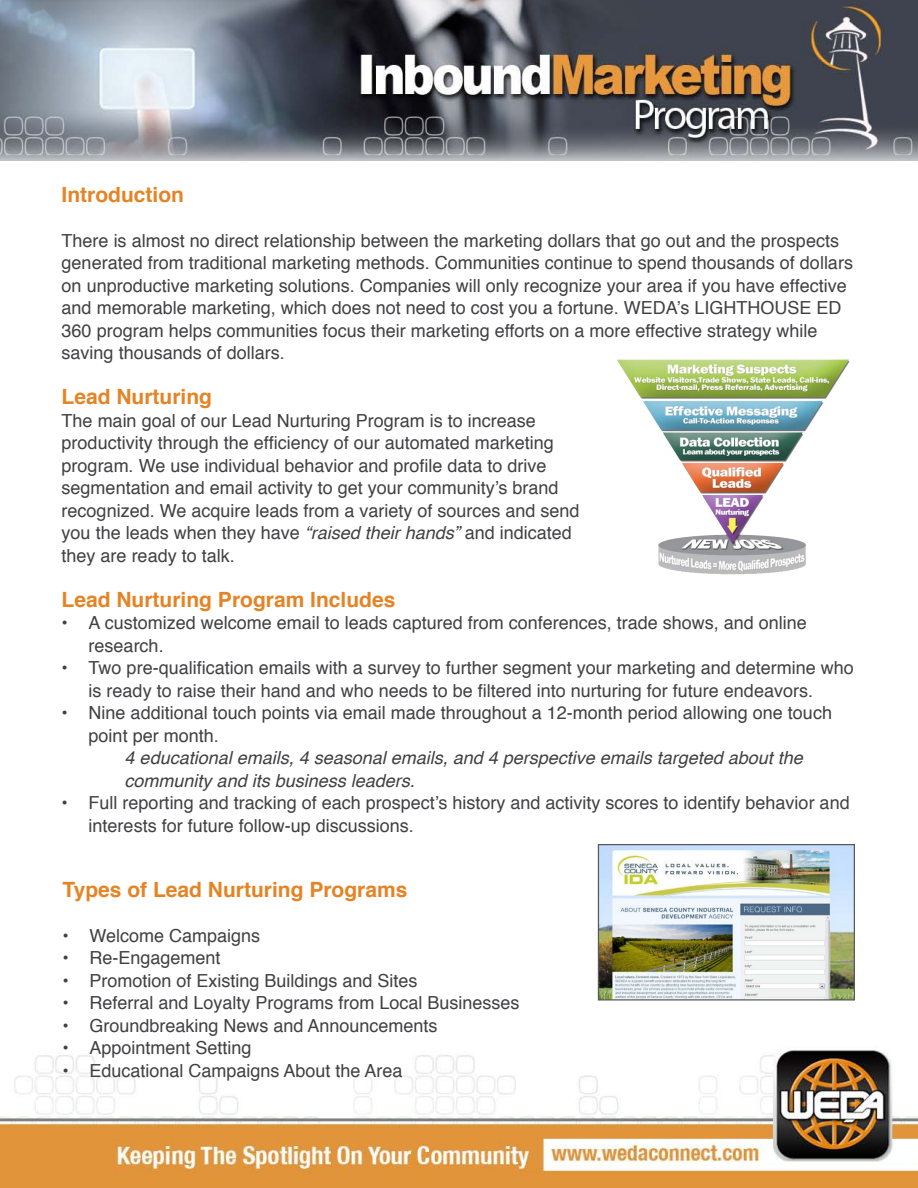
<style>
.page{position:relative;width:918px;height:1188px;background:#fff}
.page>*{position:absolute;margin:0;border:0;box-sizing:border-box;transform-origin:0 0}
.t1{font:700 21px "Helvetica";color:#e58425}
.t2{font:18px/22.5px "Helvetica";color:#414042}
.t3{font:italic 18px/22.5px "Helvetica";color:#414042}
.s1{font-style:italic}
</style>
<div class="page">
<img style="left:0;top:0;width:918px;height:1188px">
<img style="left:598px;top:352px;width:273px;height:231px">
<img style="left:600px;top:846px;width:253px;height:153px">
<div style="left:598px;top:844px;width:257px;height:157px;border:1px solid #58595b"></div>
<p class="t1" style="left:62px;top:177px;width:124px">Introduction</p>
<p class="t2" style="left:62px;top:230px;width:793px">There is almost no direct relationship between the marketing dollars that go out and the prospects generated from traditional marketing methods. Communities continue to spend thousands of dollars on unproductive marketing solutions. Companies will only recognize your area if you have effective and memorable marketing, which does not need to cost you a fortune. WEDA’s LIGHTHOUSE ED 360 program helps communities focus their marketing efforts on a more effective strategy while saving thousands of dollars.</p>
<p class="t1" style="left:62px;top:380px;width:152px">Lead Nurturing</p>
<p class="t2" style="left:62px;top:410px;width:519px">The main goal of our Lead Nurturing Program is to increase productivity through the efficiency of our automated marketing program. We use individual behavior and profile data to drive segmentation and email activity to get your community’s brand recognized. We acquire leads from a variety of sources and send you the leads when they have <span class="s1">“raised their hands”</span> and indicated they are ready to talk.</p>
<p class="t1" style="left:62px;top:582px;width:335px">Lead Nurturing Program Includes</p>
<p class="t2" style="left:89px;top:612px;width:720px;text-indent:-27px">• A customized welcome email to leads captured from conferences, trade shows, and online research.</p>
<p class="t2" style="left:89px;top:657px;width:767px;text-indent:-27px">• Two pre-qualification emails with a survey to further segment your marketing and determine who is ready to raise their hand and who needs to be filtered into nurturing for future endeavors.</p>
<p class="t2" style="left:89px;top:702px;width:745px;text-indent:-27px">• Nine additional touch points via email made throughout a 12-month period allowing one touch point per month.</p>
<p class="t3" style="left:125px;top:747px;width:680px">4 educational emails, 4 seasonal emails, and 4 perspective emails targeted about the community and its business leaders.</p>
<p class="t2" style="left:89px;top:792px;width:763px;text-indent:-27px">• Full reporting and tracking of each prospect’s history and activity scores to identify behavior and interests for future follow-up discussions.</p>
<p class="t1" style="left:62px;top:873px;width:347px">Types of Lead Nurturing Programs</p>
<p class="t2" style="left:62px;top:925px;width:199px">• Welcome Campaigns</p>
<p class="t2" style="left:62px;top:947px;width:160px">• Re-Engagement</p>
<p class="t2" style="left:62px;top:970px;width:357px">• Promotion of Existing Buildings and Sites</p>
<p class="t2" style="left:62px;top:992px;width:459px">• Referral and Loyalty Programs from Local Businesses</p>
<p class="t2" style="left:62px;top:1015px;width:377px">• Groundbreaking News and Announcements</p>
<p class="t2" style="left:62px;top:1037px;width:191px">• Appointment Setting</p>
<p class="t2" style="left:62px;top:1060px;width:342px">• Educational Campaigns About the Area</p>
</div>
